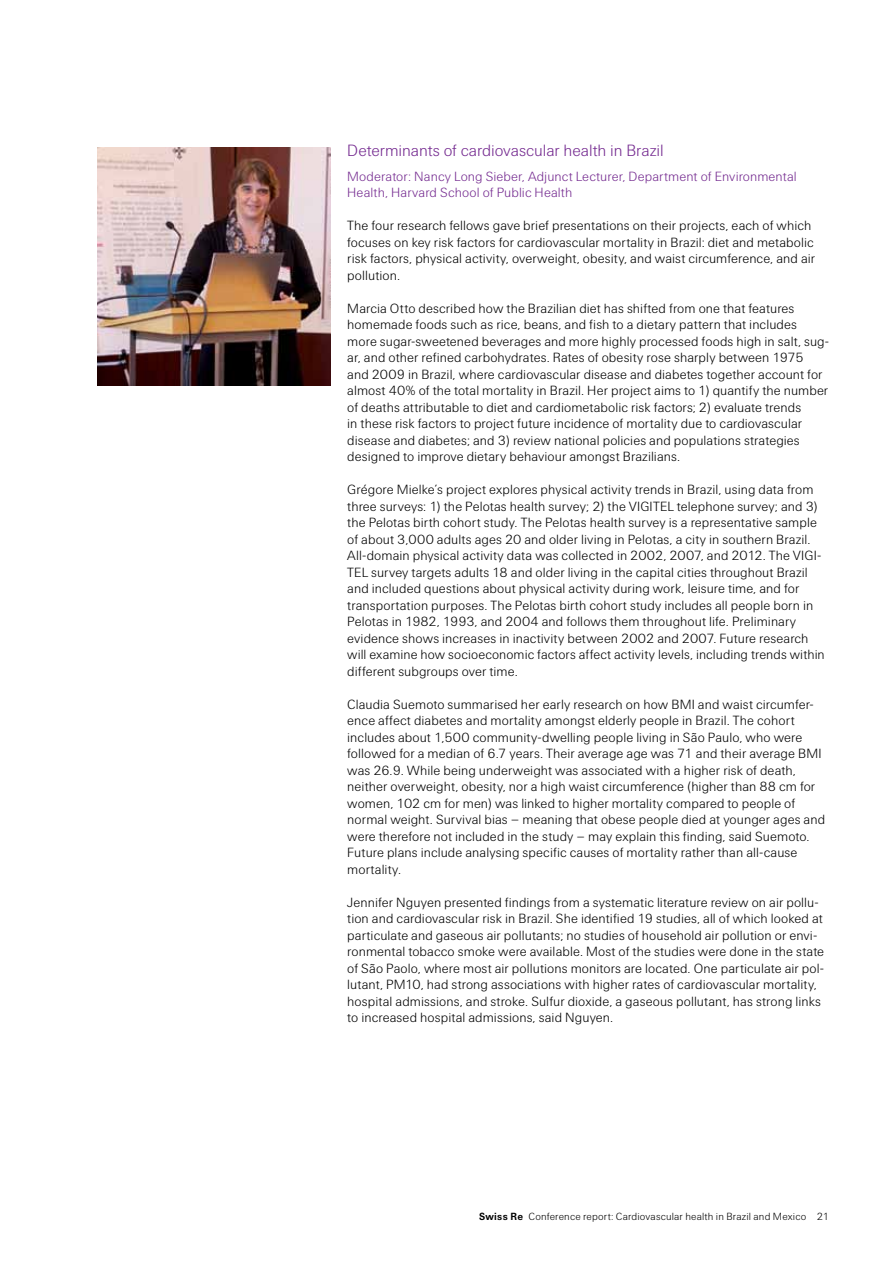
<style>
.page{position:relative;width:893px;height:1263px;background:#fff}
.page>*{position:absolute;margin:0;border:0;box-sizing:border-box;transform-origin:0 0}
.t1{font:300 16.5px "Swiss Re Sans OT";letter-spacing:-.005em;color:#752b90}
.t2{font:300 13.5px/16.5px "Swiss Re Sans OT";letter-spacing:.005em;color:#000}
.t3{font:300 13.5px/16.5px "Swiss Re Sans OT";letter-spacing:.01em;color:#752b90}
.t4{font:300 10.5px "Swiss Re Sans OT";letter-spacing:.015em;color:#000}
.s1{font-weight:700}
</style>
<div class="page">
<img style="left:98px;top:148px;width:232px;height:238px">
<p class="t1" style="left:347px;top:141px;width:318px">Determinants of cardiovascular health in Brazil</p>
<p class="t3" style="left:347px;top:168px;width:451px">Moderator: Nancy Long Sieber, Adjunct Lecturer, Department of Environmental<br>Health, Harvard School of Public Health</p>
<p class="t2" style="left:347px;top:218px;width:469px">The four research fellows gave brief presentations on their projects, each of which focuses on key risk factors for cardiovascular mortality in Brazil: diet and metabolic risk factors, physical activity, overweight, obesity, and waist circumference, and air pollution.</p>
<p class="t2" style="left:347px;top:300px;width:483px">Marcia Otto described how the Brazilian diet has shifted from one that features homemade foods such as rice, beans, and fish to a dietary pattern that includes more sugar-sweetened beverages and more highly processed foods high in salt, sug&shy;ar, and other refined carbohydrates. Rates of obesity rose sharply between 1975<br>and 2009 in Brazil, where cardiovascular disease and diabetes together account for almost 40% of the total mortality in Brazil. Her project aims to 1) quantify the number of deaths attributable to diet and cardiometabolic risk factors; 2) evaluate trends<br>in these risk factors to project future incidence of mortality due to cardiovascular disease and diabetes; and 3) review national policies and populations strategies designed to improve dietary behaviour amongst Brazilians.</p>
<p class="t2" style="left:347px;top:482px;width:479px">Grégore Mielke’s project explores physical activity trends in Brazil, using data from three surveys: 1) the Pelotas health survey; 2) the VIGITEL telephone survey; and 3) the Pelotas birth cohort study. The Pelotas health survey is a representative sample of about 3,000 adults ages 20 and older living in Pelotas, a city in southern Brazil.<br>All-domain physical activity data was collected in 2002, 2007, and 2012. The VIGI-TEL survey targets adults 18 and older living in the capital cities throughout Brazil and included questions about physical activity during work, leisure time, and for transportation purposes. The Pelotas birth cohort study includes all people born in Pelotas in 1982, 1993, and 2004 and follows them throughout life. Preliminary evidence shows increases in inactivity between 2002 and 2007. Future research will examine how socioeconomic factors affect activity levels, including trends within different subgroups over time.</p>
<p class="t2" style="left:347px;top:696px;width:479px">Claudia Suemoto summarised her early research on how BMI and waist circumfer&shy;ence affect diabetes and mortality amongst elderly people in Brazil. The cohort includes about 1,500 community-dwelling people living in São Paulo, who were followed for a median of 6.7 years. Their average age was 71 and their average BMI was 26.9. While being underweight was associated with a higher risk of death, neither overweight, obesity, nor a high waist circumference (higher than 88 cm for women, 102 cm for men) was linked to higher mortality compared to people of normal weight. Survival bias – meaning that obese people died at younger ages and were therefore not included in the study – may explain this finding, said Suemoto.<br>Future plans include analysing specific causes of mortality rather than all-cause mortality.</p>
<p class="t2" style="left:347px;top:894px;width:478px">Jennifer Nguyen presented findings from a systematic literature review on air pollu&shy;tion and cardiovascular risk in Brazil. She identified 19 studies, all of which looked at particulate and gaseous air pollutants; no studies of household air pollution or envi&shy;ronmental tobacco smoke were available. Most of the studies were done in the state of São Paolo, where most air pollutions monitors are located. One particulate air pol&shy;lutant, PM10, had strong associations with higher rates of cardiovascular mortality, hospital admissions, and stroke. Sulfur dioxide, a gaseous pollutant, has strong links to increased hospital admissions, said Nguyen.</p>
<p class="t4" style="left:479px;top:1211px;width:352px"><span class="s1">Swiss Re</span> Conference report: Cardiovascular health in Brazil and Mexico 21</p>
</div>
